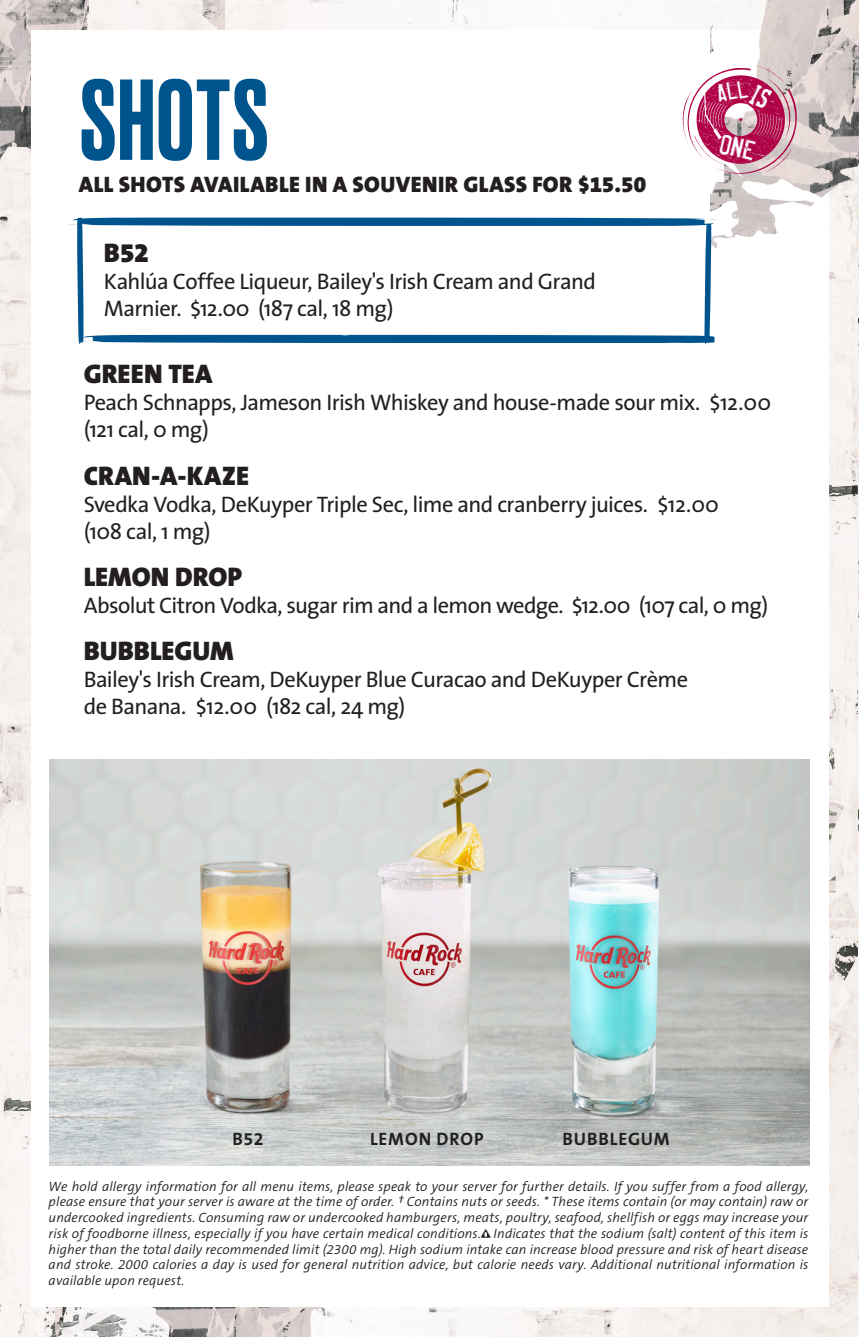
<style>
.page{position:relative;width:859px;height:1337px;background:#fff}
.page>*{position:absolute;margin:0;border:0;box-sizing:border-box;transform-origin:0 0}
.t1{font:500 108px "Druk";letter-spacing:.015em;color:#00548e}
.t2{font:900 27px "The Sans B9";color:#231f20}
.t3{font:22.5px/27px "The Sans Cafe Plain";letter-spacing:-.025em;color:#231f20}
.t4{font:900 22.5px "The Sans B9";letter-spacing:.02em;color:#231f20}
.t5{font:700 18px "The Sans B7";letter-spacing:.05em;color:#231f20}
.t6{font:italic 300 13.5px/15.8px "The Sans B4";letter-spacing:.01em;color:#231f20;text-align:justify}
</style>
<div class="page">
<img style="left:0;top:0;width:859px;height:1336px">
<img style="left:30px;top:991px;width:456px;height:345px">
<img style="left:0;top:0;width:257px;height:277px">
<div style="left:31px;top:30px;width:797px;height:1276px;background:#fff"></div>
<img style="left:711px;top:0;width:148px;height:282px">
<img style="left:50px;top:759px;width:759px;height:406px">
<svg style="left:481px;top:1229px;width:10px;height:8px"></svg>
<svg style="left:69px;top:218px;width:649px;height:127px"></svg>
<svg style="left:682px;top:65px;width:115px;height:111px"></svg>
<p class="t1" style="left:80px;top:46px;width:190px">SHOTS</p>
<p class="t4" style="left:79px;top:173px;width:569px">ALL SHOTS AVAILABLE IN A SOUVENIR GLASS FOR $15.50</p>
<p class="t2" style="left:104px;top:238px;width:46px">B52</p>
<p class="t3" style="left:104px;top:268px;width:493px">Kahlúa Coffee Liqueur, Bailey's Irish Cream and Grand<br>Marnier. $12.00 (187 cal, 18 mg)</p>
<p class="t2" style="left:84px;top:360px;width:130px">GREEN TEA</p>
<p class="t3" style="left:84px;top:389px;width:689px">Peach Schnapps, Jameson Irish Whiskey and house-made sour mix. $12.00 (121 cal, 0 mg)</p>
<p class="t2" style="left:84px;top:461px;width:167px">CRAN-A-KAZE</p>
<p class="t3" style="left:84px;top:490px;width:637px">Svedka Vodka, DeKuyper Triple Sec, lime and cranberry juices. $12.00 (108 cal, 1 mg)</p>
<p class="t2" style="left:84px;top:562px;width:160px">LEMON DROP</p>
<p class="t3" style="left:84px;top:592px;width:686px">Absolut Citron Vodka, sugar rim and a lemon wedge. $12.00 (107 cal, 0 mg)</p>
<p class="t2" style="left:84px;top:636px;width:151px">BUBBLEGUM</p>
<p class="t3" style="left:84px;top:666px;width:606px">Bailey's Irish Cream, DeKuyper Blue Curacao and DeKuyper Crème de Banana. $12.00 (182 cal, 24 mg)</p>
<p class="t5" style="left:232px;top:1129px;width:33px">B52</p>
<p class="t5" style="left:370px;top:1129px;width:115px">LEMON DROP</p>
<p class="t5" style="left:562px;top:1129px;width:109px">BUBBLEGUM</p>
<p class="t6" style="left:49px;top:1178px;width:761px">We hold allergy information for all menu items, please speak to your server for further details. If you suffer from a food allergy, please ensure that your server is aware at the time of order. † Contains nuts or seeds. * These items contain (or may contain) raw or undercooked ingredients. Consuming raw or undercooked hamburgers, meats, poultry, seafood, shellfish or eggs may increase your risk of foodborne illness, especially if you have certain medical conditions. Indicates that the sodium (salt) content of this item is higher than the total daily recommended limit (2300 mg). High sodium intake can increase blood pressure and risk of heart disease and stroke. 2000 calories a day is used for general nutrition advice, but calorie needs vary. Additional nutritional information is available upon request.</p>
</div>
